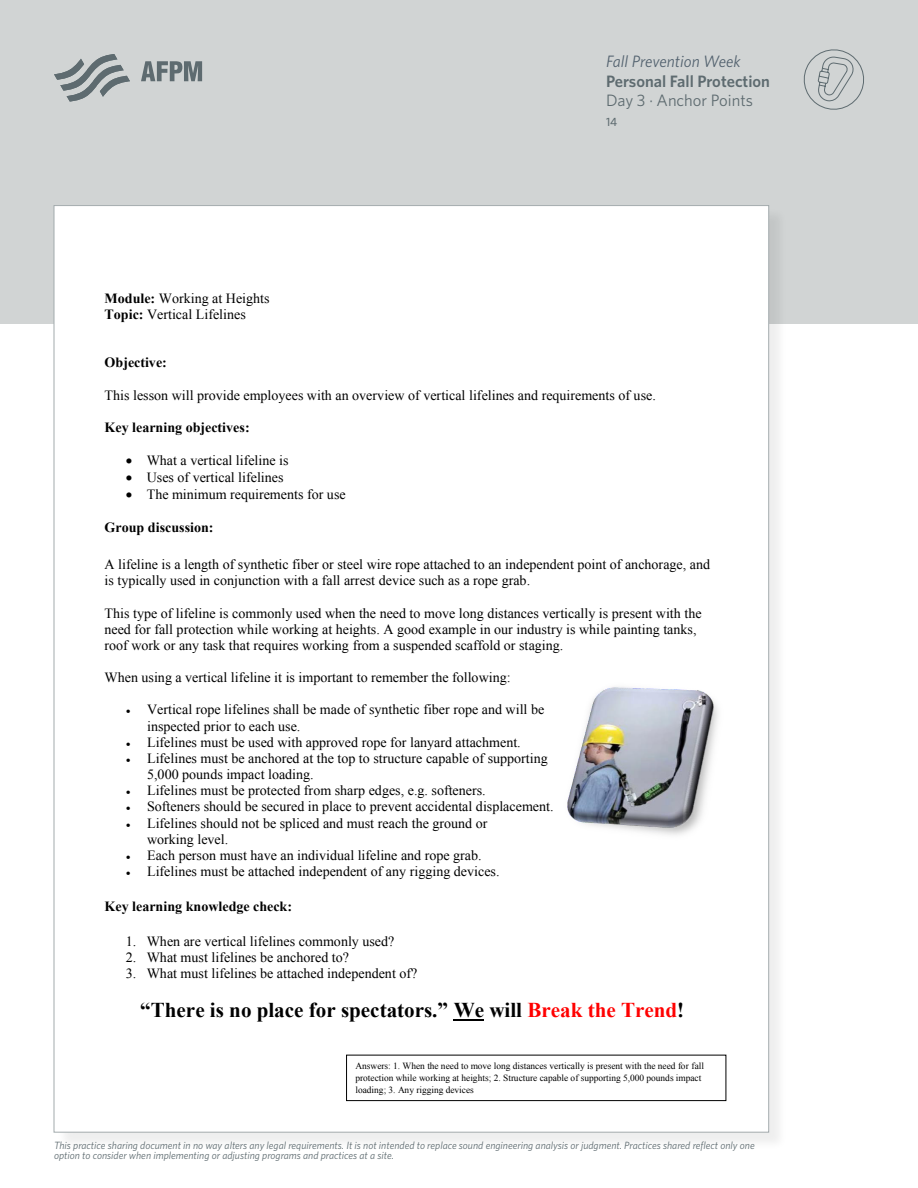
<style>
.page{position:relative;width:918px;height:1188px;background:#fff}
.page>*{position:absolute;margin:0;border:0;box-sizing:border-box;transform-origin:0 0}
.t1{font:700 21.15px "Times New Roman";color:#000}
.t2{font:600 16.5px "Whitney";color:#5e6b70}
.t3{font:italic 16.5px "Whitney";color:#53626f}
.t4{font:16.5px "Whitney";color:#5e6b70}
.t5{font:14.1px/16.2px "Times New Roman";color:#000}
.t6{font:700 14.1px "Times New Roman";color:#000}
.t7{font:500 12px "Whitney";color:#5e6b70}
.t8{font:italic 10.5px/10.5px "Whitney";color:#5e6b70}
.t9{font:9.45px/12.3px "Times New Roman";letter-spacing:-.005em;color:#000}
.s1{font-weight:700}
.s2{color:#f00}
</style>
<div class="page">
<div style="left:0;top:0;width:918px;height:324px;background:#d1d4d4"></div>
<svg style="left:54px;top:54px;width:76px;height:48px"></svg>
<svg style="left:141px;top:61px;width:61px;height:20px"></svg>
<svg style="left:803px;top:49px;width:61px;height:61px"></svg>
<div style="left:56px;top:208px;width:732px;height:943px;background:#000;opacity:.07"></div>
<div style="left:54px;top:206px;width:715px;height:926px;background:#fff"></div>
<hr style="left:454px;top:1019px;width:30px;height:2px;background:#000">
<img style="left:567px;top:687px;width:151px;height:148px">
<div style="left:346px;top:1055px;width:380px;height:46px;border:1px solid #000"></div>
<p class="t3" style="left:606px;top:51px;width:136px">Fall Prevention Week</p>
<p class="t2" style="left:606px;top:70px;width:166px">Personal Fall Protection</p>
<p class="t4" style="left:606px;top:90px;width:149px">Day 3 · Anchor Points</p>
<p class="t7" style="left:606px;top:114px;width:13px">14</p>
<p class="t5" style="left:105px;top:290px;width:167px"><span class="s1">Module:</span> Working at Heights<br><span class="s1">Topic:</span> Vertical Lifelines</p>
<p class="t6" style="left:105px;top:353px;width:64px">Objective:</p>
<p class="t5" style="left:105px;top:387px;width:553px">This lesson will provide employees with an overview of vertical lifelines and requirements of use.</p>
<p class="t6" style="left:105px;top:417px;width:147px">Key learning objectives:</p>
<p class="t5" style="left:126px;top:452px;width:164px">• What a vertical lifeline is</p>
<p class="t5" style="left:126px;top:469px;width:159px">• Uses of vertical lifelines</p>
<p class="t5" style="left:126px;top:486px;width:222px">• The minimum requirements for use</p>
<p class="t6" style="left:105px;top:517px;width:111px">Group discussion:</p>
<p class="t5" style="left:105px;top:556px;width:607px">A lifeline is a length of synthetic fiber or steel wire rope attached to an independent point of anchorage, and is typically used in conjunction with a fall arrest device such as a rope grab.</p>
<p class="t5" style="left:105px;top:604px;width:599px">This type of lifeline is commonly used when the need to move long distances vertically is present with the need for fall protection while working at heights. A good example in our industry is while painting tanks, roof work or any task that requires working from a suspended scaffold or staging.</p>
<p class="t5" style="left:105px;top:669px;width:408px">When using a vertical lifeline it is important to remember the following:</p>
<p class="t5" style="left:147px;top:701px;width:399px;text-indent:-21px">• Vertical rope lifelines shall be made of synthetic fiber rope and will be inspected prior to each use.</p>
<p class="t5" style="left:126px;top:734px;width:396px">• Lifelines must be used with approved rope for lanyard attachment.</p>
<p class="t5" style="left:147px;top:750px;width:402px;text-indent:-21px">• Lifelines must be anchored at the top to structure capable of supporting<br>5,000 pounds impact loading.</p>
<p class="t5" style="left:126px;top:782px;width:361px">• Lifelines must be protected from sharp edges, e.g. softeners.</p>
<p class="t5" style="left:126px;top:798px;width:429px">• Softeners should be secured in place to prevent accidental displacement.</p>
<p class="t5" style="left:147px;top:815px;width:342px;text-indent:-21px">• Lifelines should not be spliced and must reach the ground or working level.</p>
<p class="t5" style="left:126px;top:847px;width:357px">• Each person must have an individual lifeline and rope grab.</p>
<p class="t5" style="left:126px;top:863px;width:375px">• Lifelines must be attached independent of any rigging devices.</p>
<p class="t6" style="left:105px;top:896px;width:189px">Key learning knowledge check:</p>
<p class="t5" style="left:126px;top:932px;width:270px">1. When are vertical lifelines commonly used?</p>
<p class="t5" style="left:126px;top:949px;width:225px">2. What must lifelines be anchored to?</p>
<p class="t5" style="left:126px;top:965px;width:293px">3. What must lifelines be attached independent of?</p>
<h1 class="t1" style="left:140px;top:995px;width:545px">“There is no place for spectators.” We will <span class="s2">Break the Trend</span>!</h1>
<p class="t9" style="left:355px;top:1059px;width:350px">Answers: 1. When the need to move long distances vertically is present with the need for fall protection while working at heights; 2. Structure capable of supporting 5,000 pounds impact loading; 3. Any rigging devices</p>
<p class="t8" style="left:54px;top:1140px;width:702px">This practice sharing document in no way alters any legal requirements. It is not intended to replace sound engineering analysis or judgment. Practices shared reflect only one option to consider when implementing or adjusting programs and practices at a site.</p>
</div>
